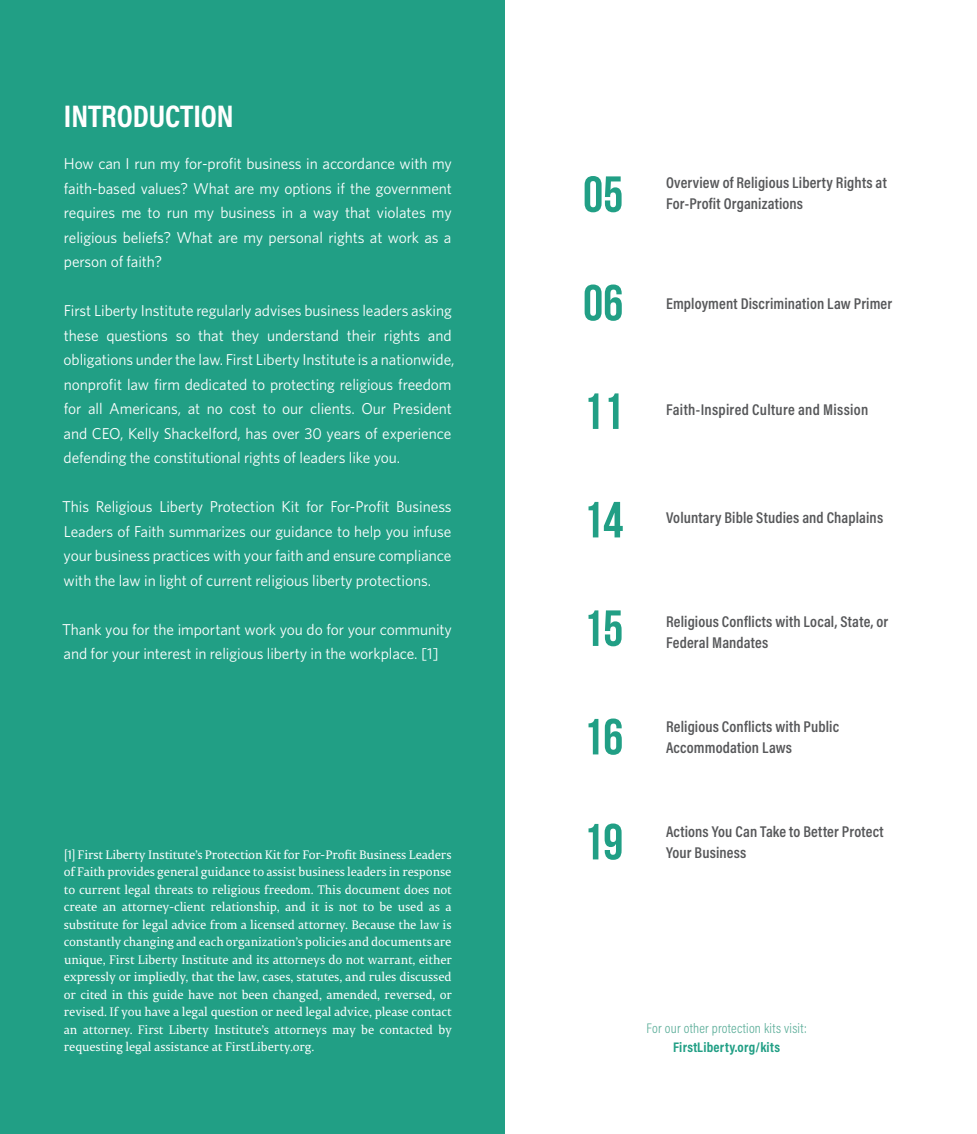
<style>
.page{position:relative;width:977px;height:1134px;background:#fff}
.page>*{position:absolute;margin:0;border:0;box-sizing:border-box;transform-origin:0 0}
.t1{font:50.75px "Bebas Neue";color:#219f85}
.t2{font:700 31.5px "Acumin Pro Cond";letter-spacing:-.005em;color:#fff}
.t3{font:15.75px/24.5px "Whitney";letter-spacing:-.005em;color:#fff;text-align:justify}
.t4{font:600 15.75px/21px "Acumin Pro Cond";letter-spacing:.01em;color:#57585a}
.t5{font:300 14px "Acumin Pro Cond";letter-spacing:.015em;color:#5cae99}
.t6{font:700 14px "Acumin Pro Cond";letter-spacing:.02em;color:#219f85}
.t7{font:12.25px/17.5px "Permian Serif Typeface";letter-spacing:-.01em;color:#fff;text-align:justify}
</style>
<div class="page">
<div style="left:0;top:0;width:504px;height:1134px;background:#219f85"></div>
<p class="t2" style="left:64px;top:96px;width:171px">INTRODUCTION</p>
<p class="t3" style="left:64px;top:151px;width:389px">How can I run my for-profit business in accordance with my faith-based values? What are my options if the government requires me to run my business in a way that violates my religious beliefs? What are my personal rights at work as a person of faith?</p>
<p class="t3" style="left:64px;top:298px;width:392px;text-align:left">First Liberty Institute regularly advises business leaders asking these questions so that they understand their rights and obligations under the law. First Liberty Institute is a nationwide, nonprofit law firm dedicated to protecting religious freedom for all Americans, at no cost to our clients. Our President and CEO, Kelly Shackelford, has over 30 years of experience defending the constitutional rights of leaders like you.</p>
<p class="t3" style="left:62px;top:494px;width:391px">This Religious Liberty Protection Kit for For-Profit Business Leaders of Faith summarizes our guidance to help you infuse your business practices with your faith and ensure compliance with the law in light of current religious liberty protections.</p>
<p class="t3" style="left:62px;top:617px;width:391px">Thank you for the important work you do for your community and for your interest in religious liberty in the workplace. [1]</p>
<p class="t7" style="left:64px;top:845px;width:390px">[1] First Liberty Institute’s Protection Kit for For-Profit Business Leaders of Faith provides general guidance to assist business leaders in response to current legal threats to religious freedom. This document does not create an attorney-client relationship, and it is not to be used as a substitute for legal advice from a licensed attorney. Because the law is constantly changing and each organization’s policies and documents are unique, First Liberty Institute and its attorneys do not warrant, either expressly or impliedly, that the law, cases, statutes, and rules discussed or cited in this guide have not been changed, amended, reversed, or revised. If you have a legal question or need legal advice, please contact an attorney. First Liberty Institute’s attorneys may be contacted by requesting legal assistance at FirstLiberty.org.</p>
<p class="t1" style="left:583px;top:167px;width:42px">05</p>
<p class="t1" style="left:583px;top:275px;width:42px">06</p>
<p class="t1" style="left:583px;top:384px;width:42px">11</p>
<p class="t1" style="left:583px;top:492px;width:42px">14</p>
<p class="t1" style="left:583px;top:601px;width:42px">15</p>
<p class="t1" style="left:583px;top:709px;width:42px">16</p>
<p class="t1" style="left:583px;top:814px;width:42px">19</p>
<p class="t4" style="left:666px;top:171px;width:222px">Overview of Religious Liberty Rights at<br>For-Profit Organizations</p>
<p class="t4" style="left:666px;top:293px;width:228px">Employment Discrimination Law Primer</p>
<p class="t4" style="left:666px;top:399px;width:204px">Faith-Inspired Culture and Mission</p>
<p class="t4" style="left:666px;top:506px;width:218px">Voluntary Bible Studies and Chaplains</p>
<p class="t4" style="left:666px;top:611px;width:223px">Religious Conflicts with Local, State, or<br>Federal Mandates</p>
<p class="t4" style="left:666px;top:716px;width:174px">Religious Conflicts with Public<br>Accommodation Laws</p>
<p class="t4" style="left:666px;top:821px;width:219px">Actions You Can Take to Better Protect<br>Your Business</p>
<p class="t5" style="left:646px;top:1019px;width:162px">For our other protection kits visit:</p>
<p class="t6" style="left:673px;top:1038px;width:108px">FirstLiberty.org/kits</p>
</div>
